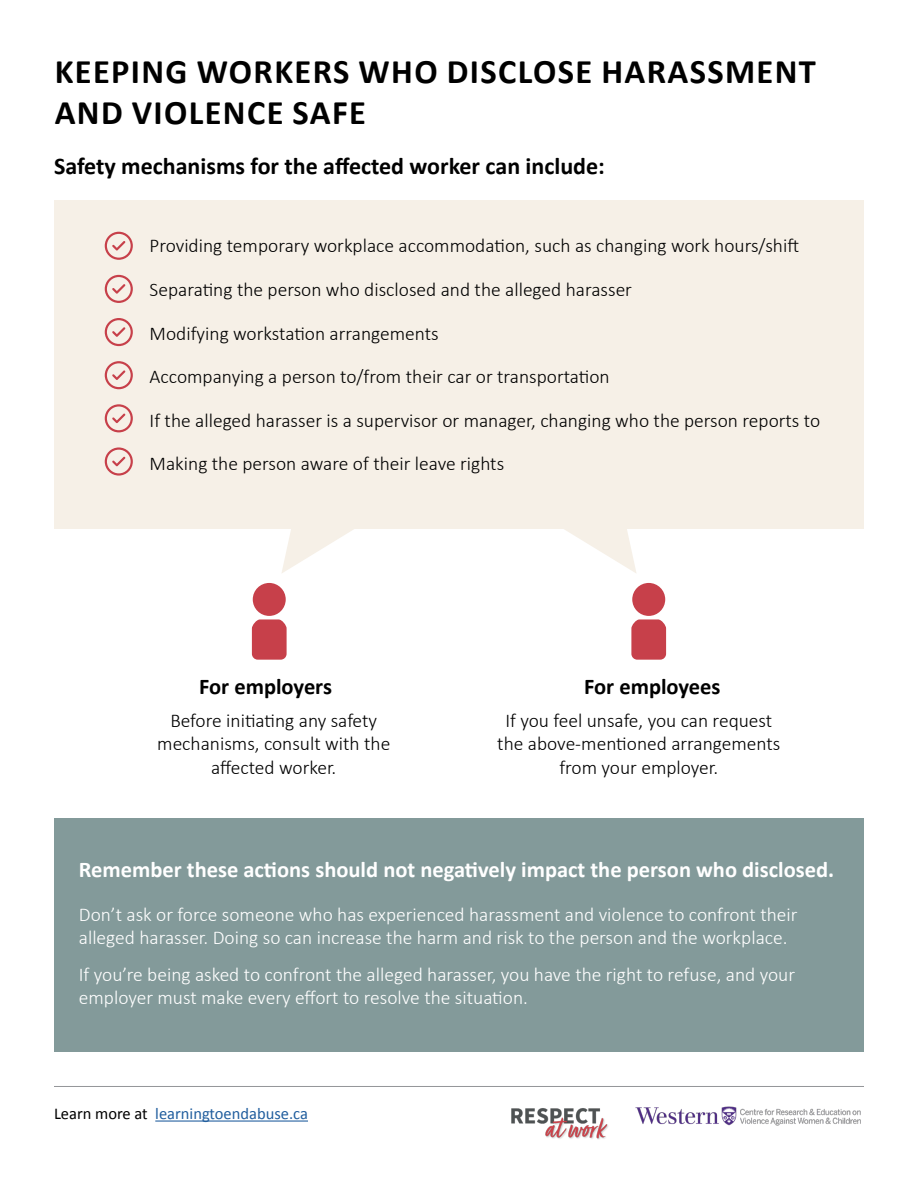
<style>
.page{position:relative;width:918px;height:1188px;background:#fff}
.page>*{position:absolute;margin:0;border:0;box-sizing:border-box;transform-origin:0 0}
.Heading_1{font:700 34.5px/41.4px "Calibri";letter-spacing:.04em;color:#000}
.Heading_2{font:700 24px "Calibri";color:#000}
.Paragraph_-_Regular{font:700 22.5px "Calibri";color:#fff}
.Paragraph_-_Regular-2{font:700 22.5px "Calibri";color:#000}
.Paragraph_-_Regular-3{font:300 19.5px/23.4px "Calibri";color:#000;text-align:center}
.Paragraph_-_Regular-4{font:300 19.5px/23.4px "Calibri";color:#fff}
.Paragraph_-_Regular-5{font:16.5px "Calibri";color:#215e9e}
.s1{color:#000}
</style>
<div class="page">
<hr style="left:54px;top:1086px;width:810px;height:1px;background:#939598">
<div style="left:54px;top:819px;width:810px;height:233px;background:#839a9a"></div>
<div style="left:54px;top:200px;width:810px;height:328px;background:#f6f0e7"></div>
<div style="left:632px;top:583px;width:33px;height:33px;background:#c7404a;border-radius:50%"></div>
<svg style="left:631px;top:619px;width:35px;height:41px"></svg>
<svg style="left:541px;top:528px;width:96px;height:45px"></svg>
<div style="left:253px;top:583px;width:33px;height:33px;background:#c7404a;border-radius:50%"></div>
<svg style="left:252px;top:619px;width:35px;height:41px"></svg>
<svg style="left:281px;top:528px;width:96px;height:45px"></svg>
<svg style="left:105px;top:275px;width:28px;height:28px"></svg>
<svg style="left:105px;top:232px;width:28px;height:28px"></svg>
<svg style="left:105px;top:318px;width:28px;height:28px"></svg>
<svg style="left:105px;top:361px;width:28px;height:28px"></svg>
<svg style="left:105px;top:404px;width:28px;height:28px"></svg>
<svg style="left:105px;top:447px;width:28px;height:29px"></svg>
<hr style="left:155px;top:1121px;width:153px;height:1px;background:#215e9e">
<img style="left:511px;top:1108px;width:97px;height:32px">
<img style="left:635px;top:1106px;width:226px;height:20px">
<h1 class="Heading_1" style="left:55px;top:51px;width:763px">KEEPING WORKERS WHO DISCLOSE HARASSMENT<br>AND VIOLENCE SAFE</h1>
<h2 class="Heading_2" style="left:54px;top:150px;width:552px">Safety mechanisms for the affected worker can include:</h2>
<p class="Paragraph_-_Regular-3" style="left:150px;top:234px;width:651px">Providing temporary workplace accommodation, such as changing work hours/shift</p>
<p class="Paragraph_-_Regular-3" style="left:150px;top:278px;width:484px">Separating the person who disclosed and the alleged harasser</p>
<p class="Paragraph_-_Regular-3" style="left:150px;top:321px;width:291px">Modifying workstation arrangements</p>
<p class="Paragraph_-_Regular-3" style="left:150px;top:365px;width:462px">Accompanying a person to/from their car or transportation</p>
<p class="Paragraph_-_Regular-3" style="left:150px;top:408px;width:672px">If the alleged harasser is a supervisor or manager, changing who the person reports to</p>
<p class="Paragraph_-_Regular-3" style="left:150px;top:452px;width:356px">Making the person aware of their leave rights</p>
<p class="Paragraph_-_Regular-2" style="left:199px;top:672px;width:134px">For employers</p>
<p class="Paragraph_-_Regular-3" style="left:157px;top:708px;width:235px">Before initiating any safety mechanisms, consult with the affected worker.</p>
<p class="Paragraph_-_Regular-2" style="left:584px;top:672px;width:138px">For employees</p>
<p class="Paragraph_-_Regular-3" style="left:497px;top:708px;width:285px">If you feel unsafe, you can request the above-mentioned arrangements from your employer.</p>
<p class="Paragraph_-_Regular" style="left:79px;top:855px;width:757px">Remember these actions should not negatively impact the person who disclosed.</p>
<p class="Paragraph_-_Regular-4" style="left:79px;top:902px;width:720px">Don’t ask or force someone who has experienced harassment and violence to confront their alleged harasser. Doing so can increase the harm and risk to the person and the workplace.</p>
<p class="Paragraph_-_Regular-4" style="left:79px;top:963px;width:718px">If you’re being asked to confront the alleged harasser, you have the right to refuse, and your employer must make every effort to resolve the situation.</p>
<p class="Paragraph_-_Regular-5" style="left:54px;top:1103px;width:256px"><span class="s1">Learn more at</span> learningtoendabuse.ca</p>
</div>
